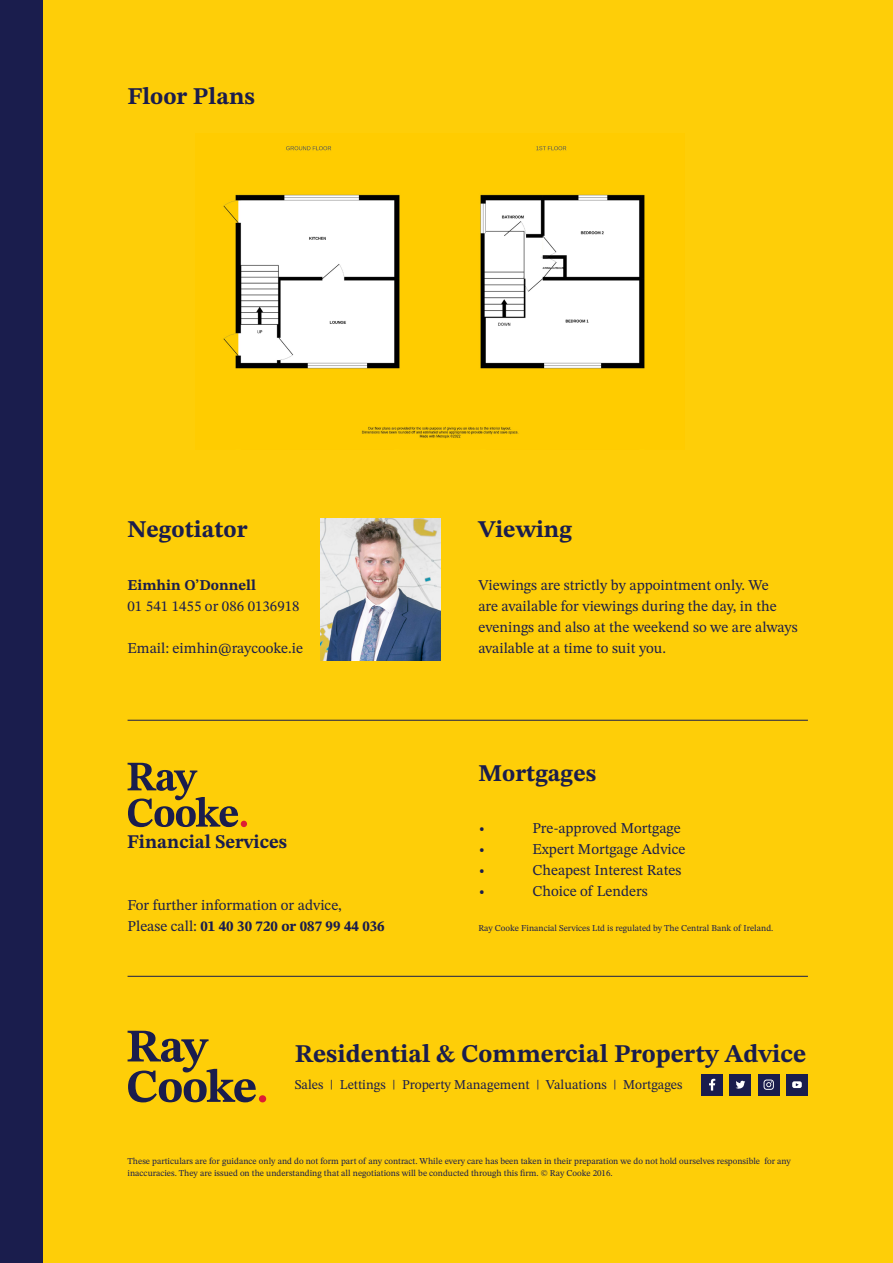
<style>
.page{position:relative;width:893px;height:1263px;background:#fff}
.page>*{position:absolute;margin:0;border:0;box-sizing:border-box;transform-origin:0 0}
.t1{font:700 25.5px "STIX Two Text";color:#1a1d4d}
.t2{font:700 24px "STIX Two Text";color:#1a1d4d}
.t3{font:700 19.35px "STIX Two Text";color:#1a1d4d}
.t4{font:15px/21px "STIX Two Text";color:#1a1d4d}
.t5{font:700 15px "STIX Two Text";color:#1a1d4d}
.t6{font:13.5px "STIX Two Text";color:#1a1d4d}
.t7{font:9px/12px "STIX Two Text";color:#1a1d4d}
.s1{font-weight:400}
</style>
<div class="page">
<div style="left:43px;top:0;width:850px;height:1263px;background:#fece08"></div>
<hr style="left:128px;top:976px;width:680px;height:1px;background:#1a1d4d">
<hr style="left:128px;top:720px;width:680px;height:1px;background:#1a1d4d">
<svg style="left:128px;top:763px;width:119px;height:64px"></svg>
<img style="left:320px;top:519px;width:121px;height:141px">
<img style="left:223px;top:146px;width:422px;height:293px">
<svg style="left:128px;top:1031px;width:128px;height:71px"></svg>
<div style="left:259px;top:1095px;width:7px;height:7px;background:#de1d34;border-radius:50%"></div>
<div style="left:729px;top:1074px;width:22px;height:21px;background:#1a1d4d"></div>
<svg style="left:736px;top:1081px;width:9px;height:8px"></svg>
<div style="left:786px;top:1074px;width:22px;height:21px;background:#1a1d4d"></div>
<svg style="left:792px;top:1081px;width:10px;height:7px"></svg>
<div style="left:758px;top:1074px;width:22px;height:21px;background:#1a1d4d"></div>
<svg style="left:764px;top:1079px;width:10px;height:11px"></svg>
<div style="left:701px;top:1074px;width:22px;height:21px;background:#1a1d4d"></div>
<svg style="left:709px;top:1079px;width:6px;height:11px"></svg>
<div style="left:0;top:0;width:43px;height:1263px;background:#1a1d4d"></div>
<p class="t2" style="left:128px;top:79px;width:129px">Floor Plans</p>
<p class="t2" style="left:128px;top:512px;width:121px">Negotiator</p>
<p class="t5" style="left:128px;top:574px;width:130px">Eimhin O’Donnell</p>
<p class="t4" style="left:128px;top:595px;width:174px">01 541 1455 or 086 0136918</p>
<p class="t4" style="left:128px;top:637px;width:177px">Email: eimhin@raycooke.ie</p>
<h3 class="t3" style="left:127px;top:827px;width:161px">Financial Services</h3>
<p class="t4" style="left:128px;top:894px;width:216px">For further information or advice,</p>
<p class="t5" style="left:128px;top:915px;width:259px"><span class="s1">Please call:</span> 01 40 30 720 or 087 99 44 036</p>
<p class="t2" style="left:478px;top:512px;width:95px">Viewing</p>
<p class="t4" style="left:478px;top:574px;width:321px">Viewings are strictly by appointment only. We<br>are available for viewings during the day, in the evenings and also at the weekend so we are always available at a time to suit you.</p>
<p class="t2" style="left:478px;top:756px;width:119px">Mortgages</p>
<p class="t4" style="left:478px;top:818px;width:8px">•</p>
<p class="t4" style="left:532px;top:818px;width:150px">Pre-approved Mortgage</p>
<p class="t4" style="left:478px;top:839px;width:8px">•</p>
<p class="t4" style="left:532px;top:839px;width:155px">Expert Mortgage Advice</p>
<p class="t4" style="left:478px;top:860px;width:8px">•</p>
<p class="t4" style="left:532px;top:860px;width:150px">Cheapest Interest Rates</p>
<p class="t4" style="left:478px;top:881px;width:8px">•</p>
<p class="t4" style="left:532px;top:881px;width:117px">Choice of Lenders</p>
<p class="t7" style="left:478px;top:922px;width:297px">Ray Cooke Financial Services Ltd is regulated by The Central Bank of Ireland.</p>
<p class="t1" style="left:295px;top:1035px;width:513px">Residential &amp; Commercial Property Advice</p>
<p class="t6" style="left:295px;top:1074px;width:389px">Sales | Lettings | Property Management | Valuations | Mortgages</p>
<p class="t7" style="left:128px;top:1154px;width:665px">These particulars are for guidance only and do not form part of any contract. While every care has been taken in their preparation we do not hold ourselves responsible for any inaccuracies. They are issued on the understanding that all negotiations will be conducted through this firm. © Ray Cooke 2016.</p>
</div>
